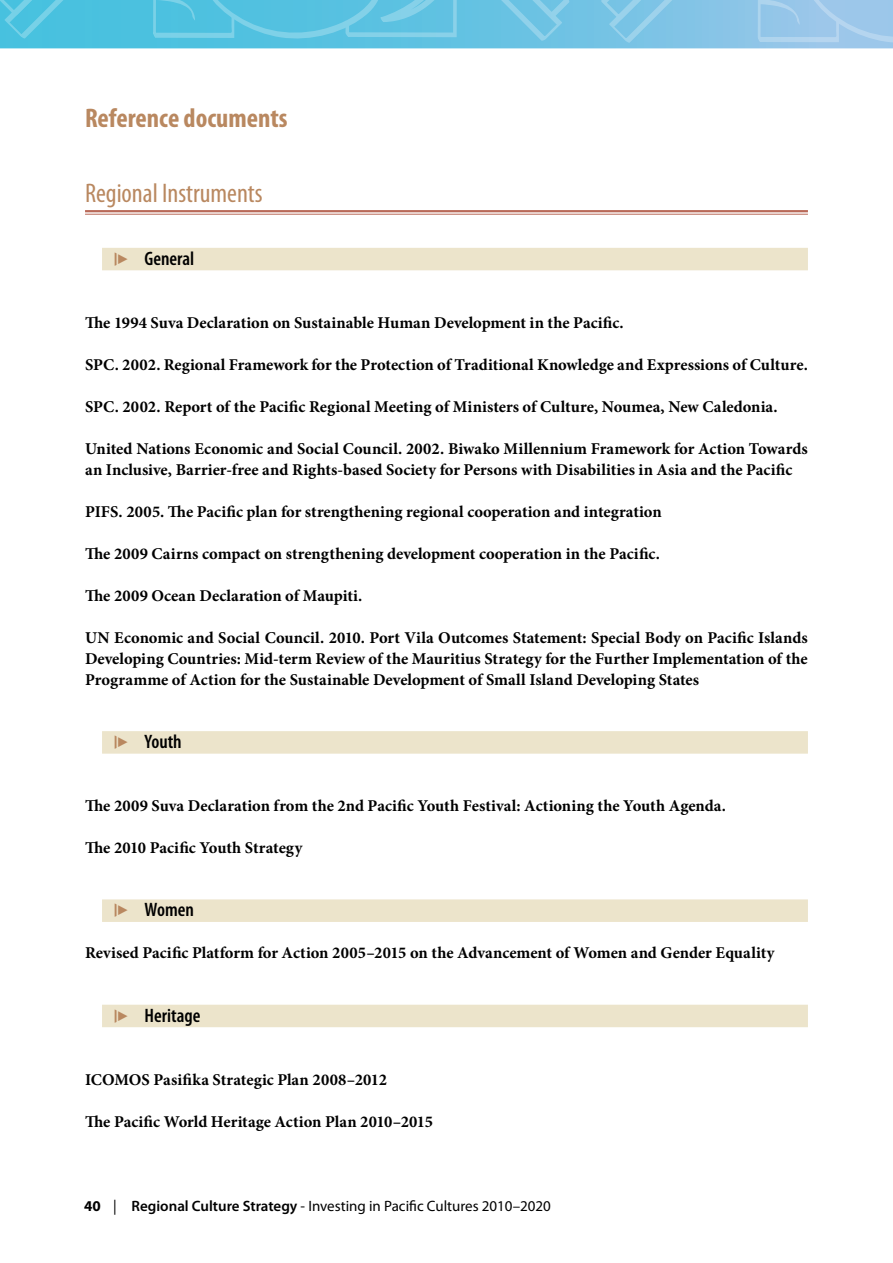
<style>
.page{position:relative;width:893px;height:1263px;background:#fff}
.page>*{position:absolute;margin:0;border:0;box-sizing:border-box;transform-origin:0 0}
.t1{font:condensed 27px "Myriad Pro";color:#b98860}
.t2{font:700 condensed 27px "Myriad Pro";color:#b98860}
.t3{font:600 condensed 19.5px "Myriad Pro";color:#000}
.t4{font:700 16.5px/21px "Minion Pro";color:#000}
.t5{font:15px "Myriad Pro";color:#000}
.s1{font-family:"Pointers";font-weight:400;font-stretch:normal;color:#b98860}
.s2{font-weight:700}
.s3{font-weight:600}
</style>
<div class="page">
<svg style="left:0;top:0;width:893px;height:49px;background:#6ec5e4"></svg>
<svg style="left:0;top:0;width:115px;height:39px;background:#4ec3df"></svg>
<svg style="left:152px;top:0;width:418px;height:42px;background:#62c4e2"></svg>
<svg style="left:757px;top:0;width:136px;height:46px;background:#9ec9ea"></svg>
<svg style="left:601px;top:0;width:118px;height:43px;background:#82c5e6"></svg>
<hr style="left:85px;top:210px;width:723px;height:2px;background:#b96958">
<hr style="left:85px;top:214px;width:723px;height:1px;background:#b96958">
<div style="left:102px;top:248px;width:706px;height:22px;background:#ece4cb"></div>
<div style="left:102px;top:731px;width:706px;height:23px;background:#ece4cb"></div>
<div style="left:102px;top:899px;width:706px;height:23px;background:#ece4cb"></div>
<div style="left:102px;top:1005px;width:706px;height:22px;background:#ece4cb"></div>
<h1 class="t2" style="left:85px;top:101px;width:204px">Reference documents</h1>
<h1 class="t1" style="left:85px;top:176px;width:179px">Regional Instruments</h1>
<p class="t3" style="left:115px;top:246px;width:81px"><span class="s1">f</span> General</p>
<p class="t4" style="left:85px;top:312px;width:540px">The 1994 Suva Declaration on Sustainable Human Development in the Pacific.</p>
<p class="t4" style="left:85px;top:354px;width:724px">SPC. 2002. Regional Framework for the Protection of Traditional Knowledge and Expressions of Culture.</p>
<p class="t4" style="left:85px;top:396px;width:694px">SPC. 2002. Report of the Pacific Regional Meeting of Ministers of Culture, Noumea, New Caledonia.</p>
<p class="t4" style="left:85px;top:438px;width:724px">United Nations Economic and Social Council. 2002. Biwako Millennium Framework for Action Towards an Inclusive, Barrier-free and Rights-based Society for Persons with Disabilities in Asia and the Pacific</p>
<p class="t4" style="left:85px;top:501px;width:578px">PIFS. 2005. The Pacific plan for strengthening regional cooperation and integration</p>
<p class="t4" style="left:85px;top:543px;width:576px">The 2009 Cairns compact on strengthening development cooperation in the Pacific.</p>
<p class="t4" style="left:85px;top:585px;width:279px">The 2009 Ocean Declaration of Maupiti.</p>
<p class="t4" style="left:85px;top:627px;width:724px;text-align:justify">UN Economic and Social Council. 2010. Port Vila Outcomes Statement: Special Body on Pacific Islands Developing Countries: Mid-term Review of the Mauritius Strategy for the Further Implementation of the Programme of Action for the Sustainable Development of Small Island Developing States</p>
<p class="t3" style="left:115px;top:730px;width:68px"><span class="s1">f</span> Youth</p>
<p class="t4" style="left:85px;top:795px;width:642px">The 2009 Suva Declaration from the 2nd Pacific Youth Festival: Actioning the Youth Agenda.</p>
<p class="t4" style="left:85px;top:837px;width:219px">The 2010 Pacific Youth Strategy</p>
<p class="t3" style="left:115px;top:898px;width:81px"><span class="s1">f</span> Women</p>
<p class="t4" style="left:85px;top:942px;width:691px">Revised Pacific Platform for Action 2005–2015 on the Advancement of Women and Gender Equality</p>
<p class="t3" style="left:115px;top:1003px;width:87px"><span class="s1">f</span> Heritage</p>
<p class="t4" style="left:85px;top:1069px;width:304px">ICOMOS Pasifika Strategic Plan 2008–2012</p>
<p class="t4" style="left:85px;top:1111px;width:349px">The Pacific World Heritage Action Plan 2010–2015</p>
<p class="t5" style="left:84px;top:1197px;width:468px"><span class="s2">40</span> | <span class="s3">Regional Culture Strategy</span> - Investing in Pacific Cultures 2010–2020</p>
</div>
